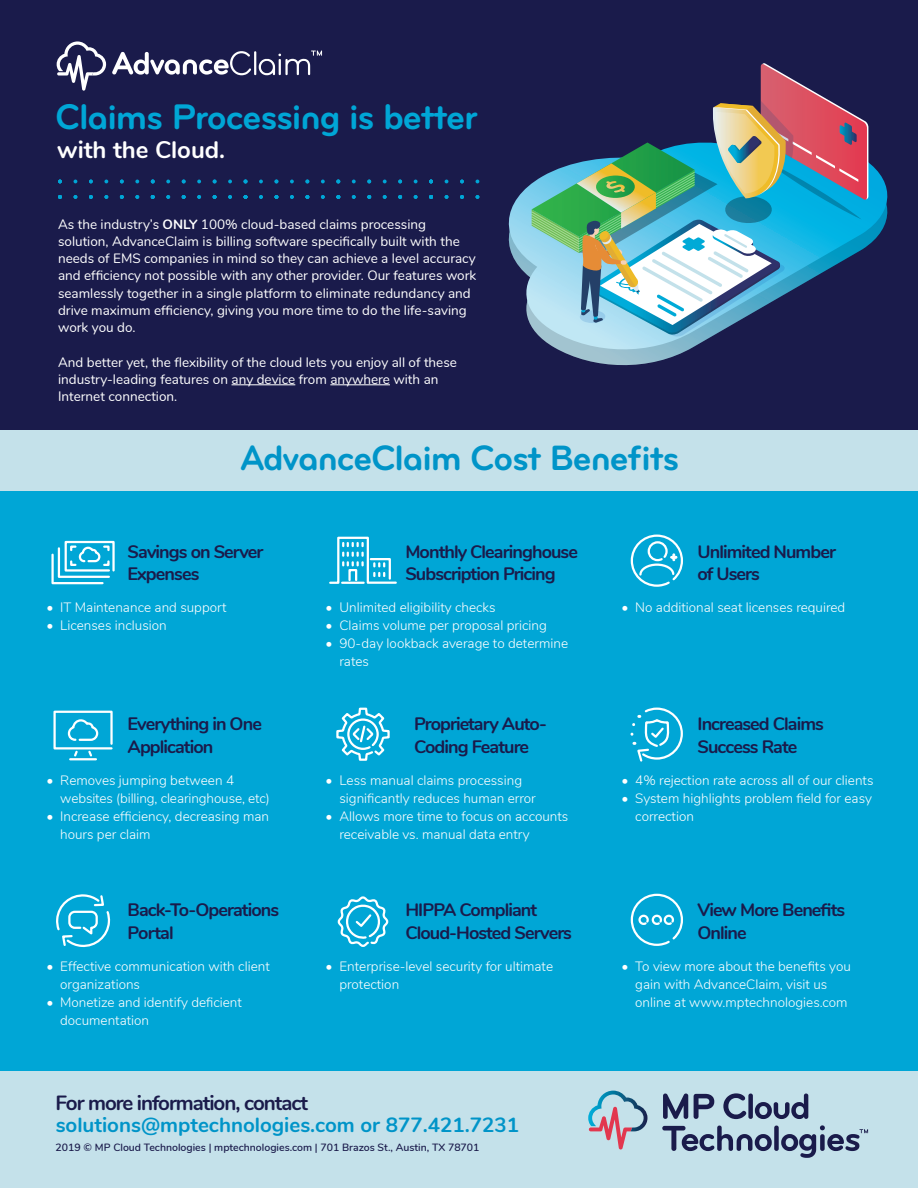
<style>
.page{position:relative;width:918px;height:1188px;background:#fff}
.page>*{position:absolute;margin:0;border:0;box-sizing:border-box;transform-origin:0 0}
.t1{font:37.05px "Bryant Bold Alternate";letter-spacing:-.03em;color:#00a6d6}
.t2{font:36.6px "Bryant Bold Alternate";letter-spacing:-.03em;color:#00a8da}
.t3{font:700 23.85px "Nunito";color:#fff}
.t4{font:700 20.55px "Nunito";color:#00a8da}
.t5{font:700 20.55px "Nunito";letter-spacing:-.05em;color:#1a1b4b}
.t6{font:700 18px/22.5px "Nunito";letter-spacing:-.05em;color:#1a1b4b}
.t7{font:300 13.5px "Nunito";color:#fff}
.t8{font:13.5px/17.2px "Nunito";color:#fff}
.t9{font:600 10.5px "Nunito";color:#1a1b4b}
.s1{font-weight:700}
.s2{color:#00a6d6}
</style>
<div class="page">
<div style="left:0;top:0;width:918px;height:490px;background:#1a1b4b"></div>
<div style="left:0;top:439px;width:918px;height:724px;background:#00a6d6"></div>
<div style="left:0;top:1071px;width:918px;height:117px;background:#c4e1ea"></div>
<svg style="left:588px;top:1091px;width:59px;height:59px"></svg>
<svg style="left:663px;top:1094px;width:25px;height:25px"></svg>
<svg style="left:694px;top:1094px;width:20px;height:25px"></svg>
<svg style="left:723px;top:1093px;width:85px;height:26px"></svg>
<svg style="left:662px;top:1125px;width:206px;height:33px"></svg>
<div style="left:0;top:430px;width:918px;height:60px;background:#c4e1ea"></div>
<hr style="left:232px;top:384px;width:63px;height:1px;background:#fff">
<hr style="left:330px;top:384px;width:60px;height:1px;background:#fff">
<svg style="left:573px;top:356px;width:101px;height:9px"></svg>
<svg style="left:508px;top:139px;width:380px;height:217px"></svg>
<svg style="left:532px;top:63px;width:336px;height:274px"></svg>
<svg style="left:476px;top:195px;width:3px;height:4px"></svg>
<svg style="left:445px;top:195px;width:3px;height:4px"></svg>
<svg style="left:460px;top:180px;width:4px;height:3px"></svg>
<svg style="left:460px;top:195px;width:4px;height:4px"></svg>
<svg style="left:414px;top:180px;width:4px;height:3px"></svg>
<svg style="left:414px;top:195px;width:4px;height:4px"></svg>
<svg style="left:429px;top:180px;width:4px;height:3px"></svg>
<svg style="left:429px;top:195px;width:4px;height:4px"></svg>
<svg style="left:383px;top:180px;width:4px;height:3px"></svg>
<svg style="left:383px;top:195px;width:4px;height:4px"></svg>
<svg style="left:352px;top:180px;width:4px;height:3px"></svg>
<svg style="left:352px;top:195px;width:4px;height:4px"></svg>
<svg style="left:367px;top:180px;width:4px;height:3px"></svg>
<svg style="left:367px;top:195px;width:4px;height:4px"></svg>
<svg style="left:398px;top:180px;width:4px;height:3px"></svg>
<svg style="left:398px;top:195px;width:4px;height:4px"></svg>
<svg style="left:321px;top:180px;width:4px;height:3px"></svg>
<svg style="left:321px;top:195px;width:4px;height:4px"></svg>
<svg style="left:290px;top:180px;width:4px;height:3px"></svg>
<svg style="left:290px;top:195px;width:4px;height:4px"></svg>
<svg style="left:259px;top:180px;width:4px;height:3px"></svg>
<svg style="left:259px;top:195px;width:4px;height:4px"></svg>
<svg style="left:275px;top:195px;width:3px;height:4px"></svg>
<svg style="left:305px;top:180px;width:4px;height:3px"></svg>
<svg style="left:305px;top:195px;width:4px;height:4px"></svg>
<svg style="left:336px;top:180px;width:4px;height:3px"></svg>
<svg style="left:336px;top:195px;width:4px;height:4px"></svg>
<svg style="left:228px;top:180px;width:4px;height:3px"></svg>
<svg style="left:228px;top:195px;width:4px;height:4px"></svg>
<svg style="left:244px;top:195px;width:3px;height:4px"></svg>
<svg style="left:197px;top:180px;width:4px;height:3px"></svg>
<svg style="left:197px;top:195px;width:4px;height:4px"></svg>
<svg style="left:166px;top:180px;width:4px;height:3px"></svg>
<svg style="left:166px;top:195px;width:4px;height:4px"></svg>
<svg style="left:182px;top:180px;width:4px;height:3px"></svg>
<svg style="left:182px;top:195px;width:4px;height:4px"></svg>
<svg style="left:213px;top:180px;width:4px;height:3px"></svg>
<svg style="left:213px;top:195px;width:4px;height:4px"></svg>
<svg style="left:135px;top:180px;width:4px;height:3px"></svg>
<svg style="left:135px;top:195px;width:4px;height:4px"></svg>
<svg style="left:104px;top:180px;width:4px;height:3px"></svg>
<svg style="left:104px;top:195px;width:4px;height:4px"></svg>
<svg style="left:74px;top:195px;width:3px;height:4px"></svg>
<svg style="left:89px;top:180px;width:4px;height:3px"></svg>
<svg style="left:89px;top:195px;width:4px;height:4px"></svg>
<svg style="left:120px;top:180px;width:4px;height:3px"></svg>
<svg style="left:120px;top:195px;width:4px;height:4px"></svg>
<svg style="left:151px;top:180px;width:4px;height:3px"></svg>
<svg style="left:151px;top:195px;width:4px;height:4px"></svg>
<svg style="left:58px;top:180px;width:4px;height:3px"></svg>
<svg style="left:58px;top:195px;width:4px;height:4px"></svg>
<svg style="left:112px;top:50px;width:210px;height:25px"></svg>
<svg style="left:57px;top:41px;width:49px;height:50px"></svg>
<svg style="left:51px;top:540px;width:64px;height:45px"></svg>
<svg style="left:630px;top:534px;width:53px;height:53px"></svg>
<svg style="left:53px;top:710px;width:60px;height:51px"></svg>
<svg style="left:336px;top:707px;width:54px;height:54px"></svg>
<svg style="left:329px;top:536px;width:68px;height:48px"></svg>
<hr style="left:342px;top:582px;width:22px;height:2px;background:#fff">
<svg style="left:337px;top:896px;width:52px;height:51px"></svg>
<svg style="left:56px;top:894px;width:55px;height:54px"></svg>
<div style="left:68px;top:911px;width:30px;height:18px;border:2px solid #fff;border-radius:5px"></div>
<svg style="left:630px;top:707px;width:53px;height:55px"></svg>
<svg style="left:630px;top:893px;width:53px;height:53px"></svg>
<h1 class="t1" style="left:56px;top:97px;width:424px">Claims Processing is better</h1>
<h3 class="t3" style="left:57px;top:132px;width:170px">with the Cloud.</h3>
<p class="t8" style="left:58px;top:215px;width:420px">As the industry’s <span class="s1">ONLY</span> 100% cloud-based claims processing solution, AdvanceClaim is billing software specifically built with the needs of EMS companies in mind so they can achieve a level accuracy and efficiency not possible with any other provider. Our features work seamlessly together in a single platform to eliminate redundancy and drive maximum efficiency, giving you more time to do the life-saving work you do.</p>
<p class="t8" style="left:58px;top:352px;width:400px">And better yet, the flexibility of the cloud lets you enjoy all of these industry-leading features on any device from anywhere with an<br>Internet connection.</p>
<h2 class="t2" style="left:239px;top:438px;width:442px">AdvanceClaim Cost Benefits</h2>
<h3 class="t6" style="left:128px;top:539px;width:137px">Savings on Server<br>Expenses</h3>
<p class="t7" style="left:46px;top:598px;width:182px">• IT Maintenance and support</p>
<p class="t7" style="left:46px;top:616px;width:122px">• Licenses inclusion</p>
<h3 class="t6" style="left:128px;top:712px;width:136px">Everything in One<br>Application</h3>
<p class="t7" style="left:46px;top:770px;width:189px">• Removes jumping between 4</p>
<p class="t7" style="left:46px;top:788px;width:225px"><span class="s2">•</span> websites (billing, clearinghouse, etc)</p>
<p class="t7" style="left:46px;top:806px;width:224px">• Increase efficiency, decreasing man</p>
<p class="t7" style="left:46px;top:824px;width:106px"><span class="s2">•</span> hours per claim</p>
<h3 class="t6" style="left:128px;top:897px;width:153px">Back-To-Operations<br>Portal</h3>
<p class="t7" style="left:46px;top:956px;width:225px">• Effective communication with client</p>
<p class="t7" style="left:46px;top:974px;width:95px"><span class="s2">•</span> organizations</p>
<p class="t7" style="left:46px;top:992px;width:197px">• Monetize and identify deficient</p>
<p class="t7" style="left:46px;top:1010px;width:104px"><span class="s2">•</span> documentation</p>
<h3 class="t6" style="left:405px;top:539px;width:174px">Monthly Clearinghouse<br>Subscription Pricing</h3>
<p class="t7" style="left:326px;top:598px;width:171px">• Unlimited eligibility checks</p>
<p class="t7" style="left:326px;top:616px;width:223px">• Claims volume per proposal pricing</p>
<p class="t7" style="left:326px;top:634px;width:244px">• 90-day lookback average to determine</p>
<p class="t7" style="left:326px;top:652px;width:45px"><span class="s2">•</span> rates</p>
<h3 class="t6" style="left:414px;top:712px;width:135px">Proprietary Auto-<br>Coding Feature</h3>
<p class="t7" style="left:326px;top:770px;width:198px">• Less manual claims processing</p>
<p class="t7" style="left:326px;top:788px;width:212px"><span class="s2">•</span> significantly reduces human error</p>
<p class="t7" style="left:326px;top:806px;width:244px">• Allows more time to focus on accounts</p>
<p class="t7" style="left:326px;top:824px;width:206px"><span class="s2">•</span> receivable vs. manual data entry</p>
<h3 class="t6" style="left:405px;top:897px;width:168px">HIPPA Compliant<br>Cloud-Hosted Servers</h3>
<p class="t7" style="left:326px;top:956px;width:229px">• Enterprise-level security for ultimate</p>
<p class="t7" style="left:326px;top:974px;width:75px"><span class="s2">•</span> protection</p>
<h3 class="t5" style="left:56px;top:1088px;width:254px">For more information, contact</h3>
<h3 class="t4" style="left:56px;top:1110px;width:465px">solutions@mptechnologies.com or 877.421.7231</h3>
<p class="t9" style="left:56px;top:1140px;width:425px">2019 © MP Cloud Technologies | mptechnologies.com | 701 Brazos St., Austin, TX 78701</p>
<h3 class="t6" style="left:698px;top:539px;width:140px">Unlimited Number of Users</h3>
<p class="t7" style="left:621px;top:598px;width:225px">• No additional seat licenses required</p>
<h3 class="t6" style="left:698px;top:712px;width:128px">Increased Claims<br>Success Rate</h3>
<p class="t7" style="left:621px;top:770px;width:254px">• 4% rejection rate across all of our clients</p>
<p class="t7" style="left:621px;top:788px;width:252px">• System highlights problem field for easy</p>
<p class="t7" style="left:621px;top:806px;width:74px"><span class="s2">•</span> correction</p>
<h3 class="t6" style="left:698px;top:897px;width:149px">View More Benefits<br>Online</h3>
<p class="t7" style="left:621px;top:956px;width:231px">• To view more about the benefits you</p>
<p class="t7" style="left:621px;top:974px;width:207px"><span class="s2">•</span> gain with AdvanceClaim, visit us</p>
<p class="t7" style="left:621px;top:992px;width:228px"><span class="s2">•</span> online at www.mptechnologies.com</p>
</div>
